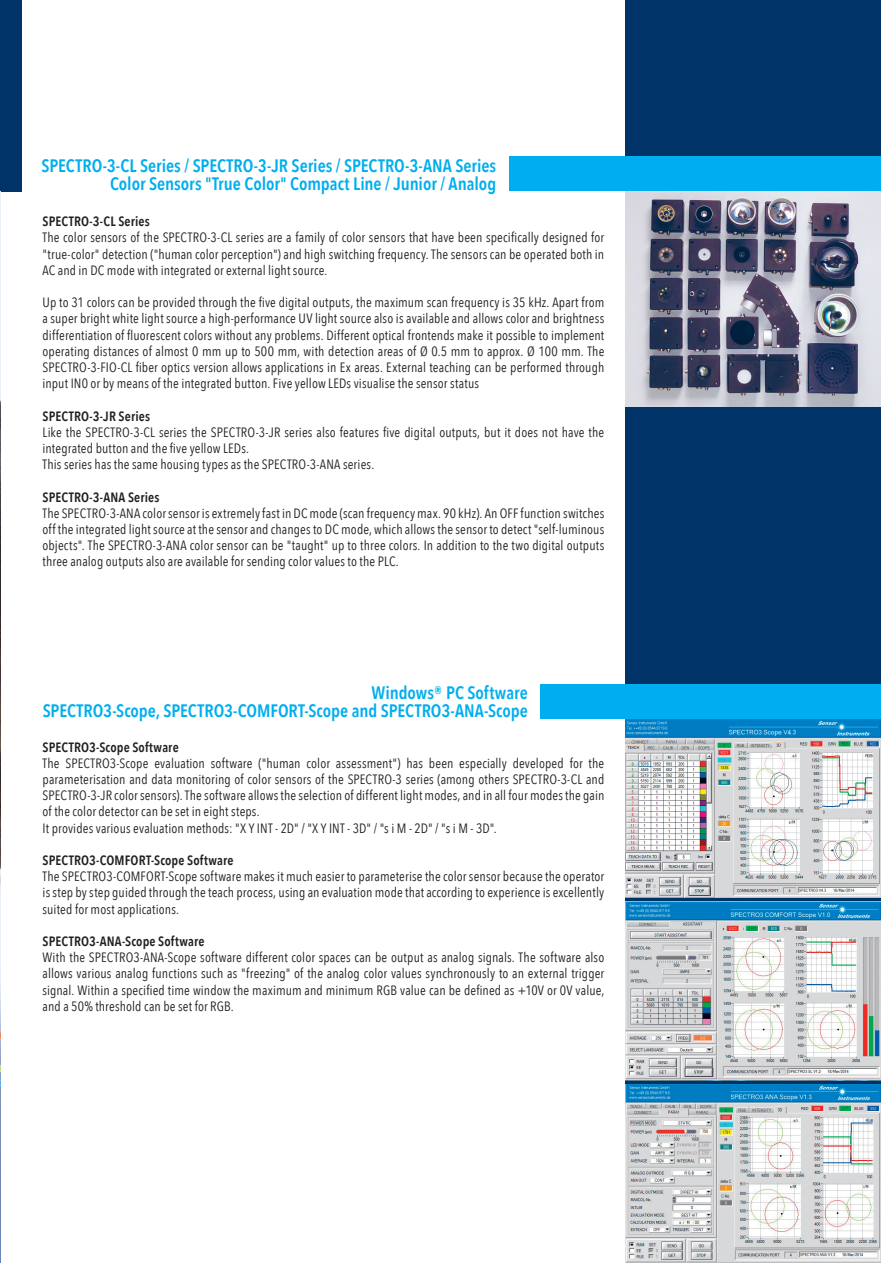
<style>
.page{position:relative;width:881px;height:1263px;background:#fff}
.page>*{position:absolute;margin:0;border:0;box-sizing:border-box;transform-origin:0 0}
.t1{font:600 18px/18px "Avenir Next Condensed";letter-spacing:-.005em;color:#00aeef;text-align:right}
.t2{font:13.5px/16.2px "Avenir Next Condensed";letter-spacing:.01em;color:#231f20;text-align:justify}
.t3{font:600 13.5px "Avenir Next Condensed";letter-spacing:.01em;color:#231f20}
</style>
<div class="page">
<div style="left:625px;top:0;width:255px;height:1263px;background:#003367"></div>
<div style="left:0;top:0;width:21px;height:191px;background:#003367"></div>
<img style="left:625px;top:901px;width:255px;height:179px">
<img style="left:625px;top:191px;width:255px;height:215px">
<img style="left:625px;top:719px;width:255px;height:178px">
<img style="left:625px;top:1084px;width:255px;height:179px">
<div style="left:509px;top:157px;width:371px;height:34px;background:#00aeef"></div>
<div style="left:540px;top:685px;width:340px;height:34px;background:#00aeef"></div>
<img style="left:0;top:0;width:1px;height:1263px">
<h1 class="t1" style="left:42px;top:157px;width:456px">SPECTRO-3-CL Series / SPECTRO-3-JR Series / SPECTRO-3-ANA Series<br>Color Sensors "True Color" Compact Line / Junior / Analog</h1>
<p class="t3" style="left:43px;top:213px;width:109px">SPECTRO-3-CL Series</p>
<p class="t2" style="left:43px;top:229px;width:563px">The color sensors of the SPECTRO-3-CL series are a family of color sensors that have been specifically designed for "true-color" detection ("human color perception") and high switching frequency. The sensors can be operated both in AC and in DC mode with integrated or external light source.</p>
<p class="t2" style="left:43px;top:294px;width:563px">Up to 31 colors can be provided through the five digital outputs, the maximum scan frequency is 35 kHz. Apart from a super bright white light source a high-performance UV light source also is available and allows color and brightness differentiation of fluorescent colors without any problems. Different optical frontends make it possible to implement operating distances of almost 0 mm up to 500 mm, with detection areas of Ø 0.5 mm to approx. Ø 100 mm. The SPECTRO-3-FIO-CL fiber optics version allows applications in Ex areas. External teaching can be performed through input IN0 or by means of the integrated button. Five yellow LEDs visualise the sensor status</p>
<p class="t3" style="left:43px;top:408px;width:109px">SPECTRO-3-JR Series</p>
<p class="t2" style="left:43px;top:424px;width:563px;text-align:left">Like the SPECTRO-3-CL series the SPECTRO-3-JR series also features five digital outputs, but it does not have the integrated button and the five yellow LEDs.<br>This series has the same housing types as the SPECTRO-3-ANA series.</p>
<p class="t3" style="left:43px;top:489px;width:118px">SPECTRO-3-ANA Series</p>
<p class="t2" style="left:43px;top:505px;width:563px">The SPECTRO-3-ANA color sensor is extremely fast in DC mode (scan frequency max. 90 kHz). An OFF function switches off the integrated light source at the sensor and changes to DC mode, which allows the sensor to detect "self-luminous objects". The SPECTRO-3-ANA color sensor can be "taught" up to three colors. In addition to the two digital outputs three analog outputs also are available for sending color values to the PLC.</p>
<h1 class="t1" style="left:43px;top:683px;width:486px">Windows® PC Software<br>SPECTRO3-Scope, SPECTRO3-COMFORT-Scope and SPECTRO3-ANA-Scope</h1>
<p class="t3" style="left:43px;top:739px;width:138px">SPECTRO3-Scope Software</p>
<p class="t2" style="left:43px;top:755px;width:563px;text-align:left">The SPECTRO3-Scope evaluation software ("human color assessment") has been especially developed for the parameterisation and data monitoring of color sensors of the SPECTRO-3 series (among others SPECTRO-3-CL and SPECTRO-3-JR color sensors). The software allows the selection of different light modes, and in all four modes the gain of the color detector can be set in eight steps.<br>It provides various evaluation methods: "X Y INT - 2D" / "X Y INT - 3D" / "s i M - 2D" / "s i M - 3D".</p>
<p class="t3" style="left:43px;top:852px;width:192px">SPECTRO3-COMFORT-Scope Software</p>
<p class="t2" style="left:43px;top:868px;width:563px">The SPECTRO3-COMFORT-Scope software makes it much easier to parameterise the color sensor because the operator is step by step guided through the teach process, using an evaluation mode that according to experience is excellently suited for most applications.</p>
<p class="t3" style="left:43px;top:933px;width:163px">SPECTRO3-ANA-Scope Software</p>
<p class="t2" style="left:43px;top:949px;width:563px">With the SPECTRO3-ANA-Scope software different color spaces can be output as analog signals. The software also allows various analog functions such as "freezing" of the analog color values synchronously to an external trigger signal. Within a specified time window the maximum and minimum RGB value can be defined as +10V or 0V value, and a 50% threshold can be set for RGB.</p>
</div>
